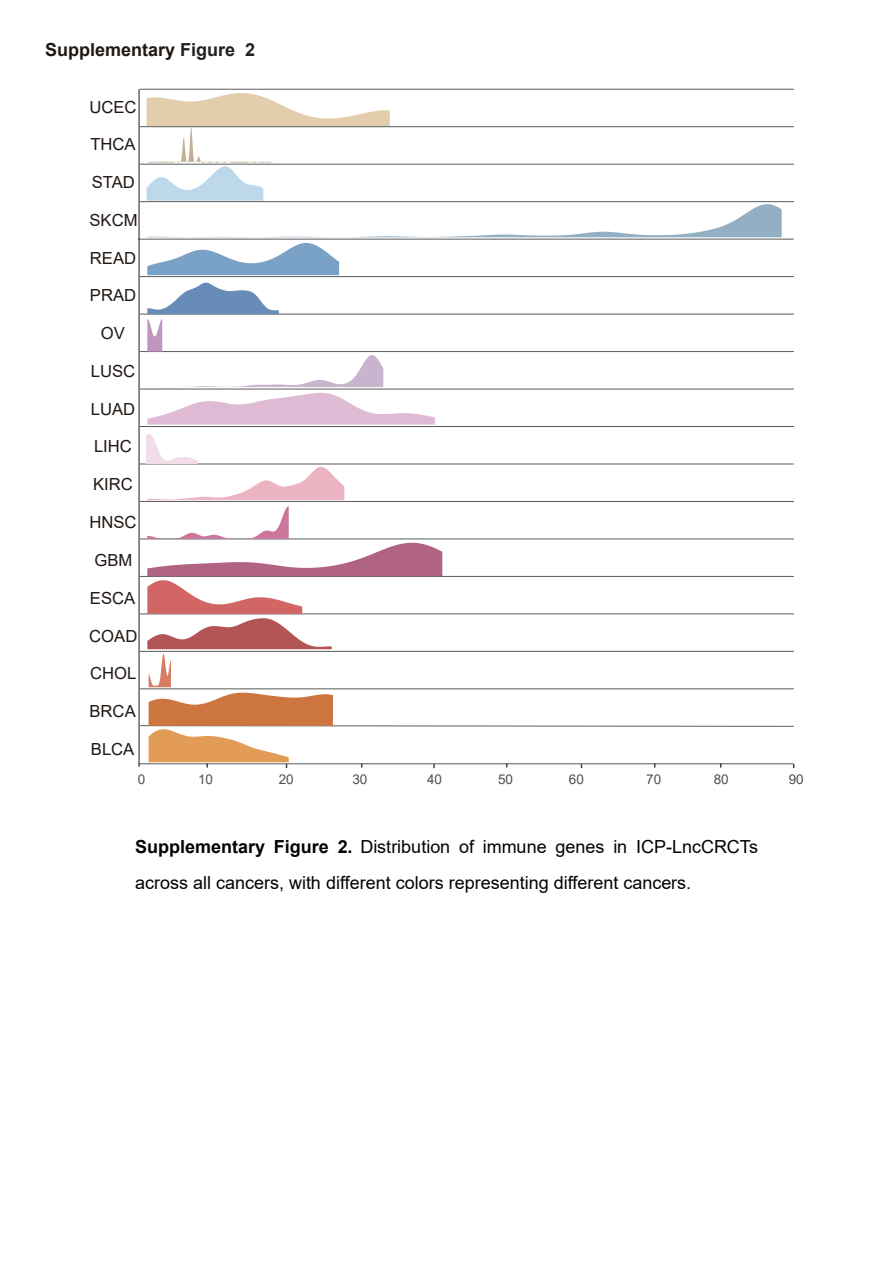
<style>
.page{position:relative;width:893px;height:1263px;background:#fff}
.page>*{position:absolute;margin:0;border:0;box-sizing:border-box;transform-origin:0 0}
.t1{font:18px/35.1px "Arial";color:#030303}
.t2{font:700 18px "Arial";color:#211814}
.t3{font:16.65px "Arial";color:#211814}
.t4{font:13.5px "Arial";color:#4e4f51}
.s1{color:#231f20}
.s2{font-weight:700}
</style>
<div class="page">
<hr style="left:140px;top:689px;width:654px;height:1px;background:#595a5c">
<hr style="left:140px;top:576px;width:654px;height:1px;background:#595a5c">
<hr style="left:140px;top:389px;width:654px;height:1px;background:#595a5c">
<hr style="left:140px;top:426px;width:654px;height:1px;background:#595a5c">
<hr style="left:140px;top:464px;width:654px;height:1px;background:#595a5c">
<hr style="left:140px;top:614px;width:654px;height:1px;background:#595a5c">
<hr style="left:140px;top:539px;width:654px;height:1px;background:#595a5c">
<hr style="left:140px;top:501px;width:654px;height:1px;background:#595a5c">
<hr style="left:138px;top:239px;width:656px;height:1px;background:#595a5c">
<hr style="left:140px;top:276px;width:654px;height:1px;background:#595a5c">
<hr style="left:140px;top:314px;width:654px;height:1px;background:#595a5c">
<hr style="left:140px;top:164px;width:654px;height:1px;background:#595a5c">
<hr style="left:140px;top:201px;width:654px;height:1px;background:#595a5c">
<hr style="left:140px;top:89px;width:654px;height:1px;background:#595a5c">
<hr style="left:140px;top:126px;width:654px;height:1px;background:#595a5c">
<hr style="left:140px;top:351px;width:654px;height:1px;background:#595a5c">
<hr style="left:140px;top:651px;width:654px;height:1px;background:#595a5c">
<hr style="left:139px;top:89px;width:1px;height:673px;background:#211814">
<svg style="left:147px;top:243px;width:192px;height:32px"></svg>
<svg style="left:147px;top:93px;width:635px;height:144px"></svg>
<svg style="left:147px;top:283px;width:236px;height:104px"></svg>
<svg style="left:147px;top:393px;width:288px;height:32px"></svg>
<svg style="left:146px;top:434px;width:198px;height:66px"></svg>
<svg style="left:147px;top:506px;width:295px;height:181px"></svg>
<svg style="left:138px;top:693px;width:656px;height:75px"></svg>
<p class="t2" style="left:45px;top:37px;width:212px">Supplementary <span class="s1">Figure 2</span></p>
<p class="t3" style="left:89px;top:95px;width:49px">UCEC</p>
<p class="t3" style="left:90px;top:133px;width:47px">THCA</p>
<p class="t3" style="left:92px;top:171px;width:45px">STAD</p>
<p class="t3" style="left:89px;top:209px;width:50px">SKCM</p>
<p class="t3" style="left:90px;top:246px;width:48px">READ</p>
<p class="t3" style="left:90px;top:284px;width:48px">PRAD</p>
<p class="t3" style="left:101px;top:322px;width:26px">OV</p>
<p class="t3" style="left:91px;top:360px;width:46px">LUSC</p>
<p class="t3" style="left:91px;top:397px;width:46px">LUAD</p>
<p class="t3" style="left:94px;top:435px;width:39px">LIHC</p>
<p class="t3" style="left:93px;top:473px;width:41px">KIRC</p>
<p class="t3" style="left:89px;top:511px;width:49px">HNSC</p>
<p class="t3" style="left:94px;top:549px;width:39px">GBM</p>
<p class="t3" style="left:90px;top:586px;width:47px">ESCA</p>
<p class="t3" style="left:89px;top:624px;width:50px">COAD</p>
<p class="t3" style="left:90px;top:662px;width:48px">CHOL</p>
<p class="t3" style="left:90px;top:700px;width:48px">BRCA</p>
<p class="t3" style="left:91px;top:738px;width:45px">BLCA</p>
<p class="t4" style="left:138px;top:770px;width:9px">0</p>
<p class="t4" style="left:198px;top:770px;width:17px">10</p>
<p class="t4" style="left:279px;top:770px;width:17px">20</p>
<p class="t4" style="left:352px;top:770px;width:17px">30</p>
<p class="t4" style="left:427px;top:770px;width:17px">40</p>
<p class="t4" style="left:498px;top:770px;width:17px">50</p>
<p class="t4" style="left:569px;top:770px;width:17px">60</p>
<p class="t4" style="left:646px;top:770px;width:17px">70</p>
<p class="t4" style="left:714px;top:770px;width:17px">80</p>
<p class="t4" style="left:789px;top:770px;width:17px">90</p>
<p class="t1" style="left:135px;top:829px;width:624px"><span class="s2">Supplementary Figure 2.</span> Distribution of immune genes in ICP-LncCRCTs across all cancers, with different colors representing different cancers.</p>
</div>
